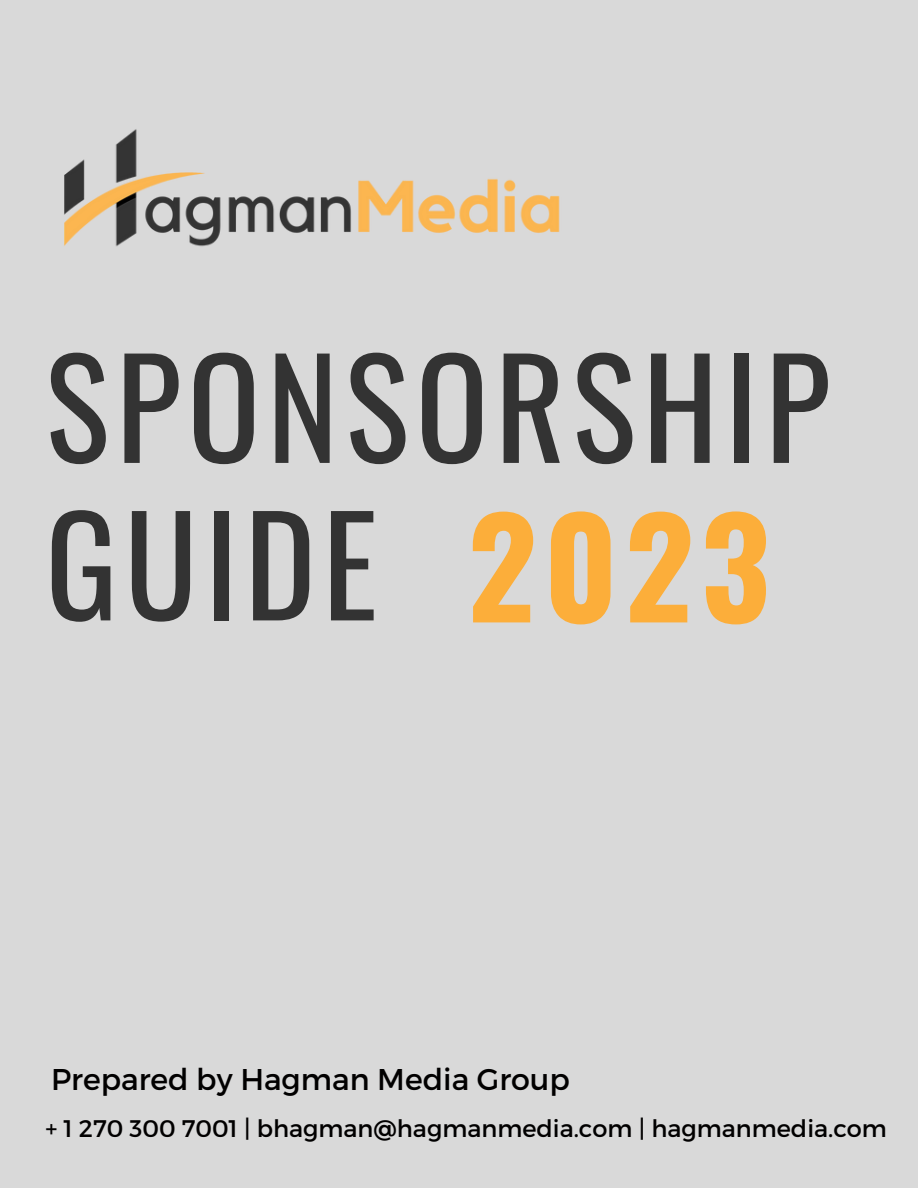
<style>
.page{position:relative;width:918px;height:1188px;background:#d9d9d9}
.page>*{position:absolute;margin:0;border:0;box-sizing:border-box;transform-origin:0 0}
.t1{font:135px/157.5px "Oswald";letter-spacing:.05em;color:#333}
.t2{font:700 135px "Oswald";color:#fcae3a}
.t3{font:30px "Montserrat";color:#010000}
.t4{font:24px "Montserrat";color:#010000}
</style>
<div class="page">
<img style="left:64px;top:129px;width:496px;height:118px">
<h1 class="t1" style="left:45px;top:323px;width:786px">SPONSORSHIP<br>GUIDE</h1>
<h1 class="t2" style="left:468px;top:461px;width:304px">2023</h1>
<p class="t3" style="left:51px;top:1060px;width:520px">Prepared by Hagman Media Group</p>
<p class="t4" style="left:45px;top:1113px;width:843px">+ 1 270 300 7001 | bhagman@hagmanmedia.com | hagmanmedia.com</p>
</div>
